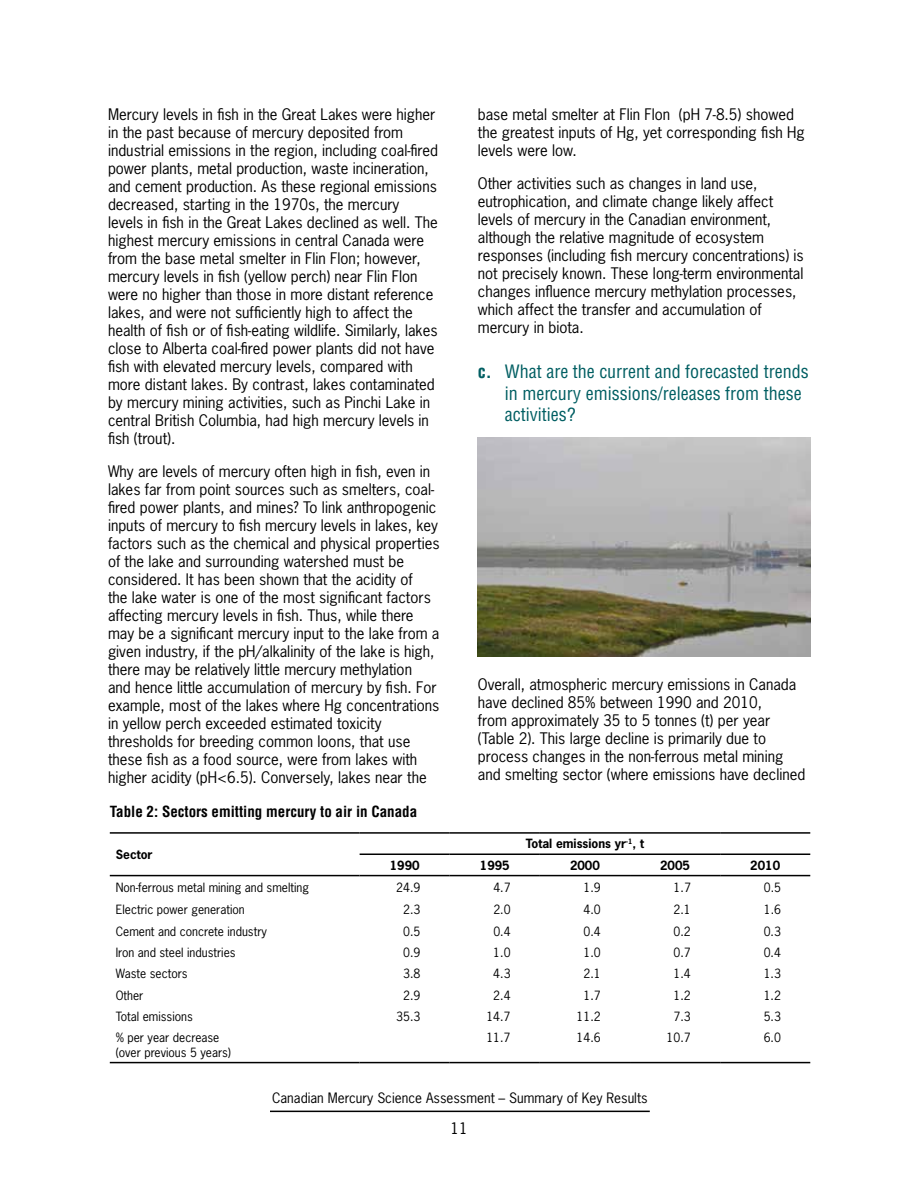
<style>
.page{position:relative;width:918px;height:1188px;background:#fff}
.page>*{position:absolute;margin:0;border:0;box-sizing:border-box;transform-origin:0 0}
.t1{font:condensed 18px/21.6px "Helvetica LT Std";color:#005e62}
.t2{font:15px/18px "News Gothic Std";color:#000}
.t3{font:700 condensed 15px "Helvetica LT Std";color:#000}
.t4{font:13.5px "News Gothic Std";color:#000}
.t5{font:12px/14.4px "News Gothic Std";color:#000}
.t6{font:700 12px "News Gothic Std";color:#000}
.s1{font-weight:700}
</style>
<div class="page">
<hr style="left:270px;top:1111px;width:380px;height:1px;background:#000">
<img style="left:478px;top:438px;width:333px;height:219px">
<hr style="left:110px;top:832px;width:250px;height:2px;background:#000">
<hr style="left:110px;top:875px;width:250px;height:1px;background:#000">
<hr style="left:360px;top:832px;width:90px;height:2px;background:#000">
<hr style="left:450px;top:832px;width:90px;height:2px;background:#000">
<hr style="left:540px;top:832px;width:90px;height:2px;background:#000">
<hr style="left:630px;top:832px;width:90px;height:2px;background:#000">
<hr style="left:720px;top:832px;width:90px;height:2px;background:#000">
<hr style="left:360px;top:854px;width:90px;height:1px;background:#000">
<hr style="left:450px;top:854px;width:90px;height:1px;background:#000">
<hr style="left:540px;top:854px;width:90px;height:1px;background:#000">
<hr style="left:630px;top:854px;width:90px;height:1px;background:#000">
<hr style="left:720px;top:854px;width:90px;height:1px;background:#000">
<hr style="left:360px;top:875px;width:90px;height:1px;background:#000">
<hr style="left:450px;top:875px;width:90px;height:1px;background:#000">
<hr style="left:540px;top:875px;width:90px;height:1px;background:#000">
<hr style="left:630px;top:875px;width:90px;height:1px;background:#000">
<hr style="left:720px;top:875px;width:90px;height:1px;background:#000">
<hr style="left:110px;top:1062px;width:250px;height:1px;background:#000">
<hr style="left:360px;top:1062px;width:90px;height:1px;background:#000">
<hr style="left:450px;top:1062px;width:90px;height:1px;background:#000">
<hr style="left:540px;top:1062px;width:90px;height:1px;background:#000">
<hr style="left:630px;top:1062px;width:90px;height:1px;background:#000">
<hr style="left:720px;top:1062px;width:90px;height:1px;background:#000">
<p class="t2" style="left:478px;top:105px;width:328px">base metal smelter at Flin Flon (pH 7-8.5) showed the greatest inputs of Hg, yet corresponding fish Hg levels were low.</p>
<p class="t2" style="left:478px;top:174px;width:327px">Other activities such as changes in land use, eutrophication, and climate change likely affect levels of mercury in the Canadian environment, although the relative magnitude of ecosystem responses (including fish mercury concentrations) is not precisely known. These long-term environmental changes influence mercury methylation processes, which affect the transfer and accumulation of mercury in biota.</p>
<p class="t1" style="left:505px;top:361px;width:305px;text-indent:-27px"><span class="s1">c.</span> What are the current and forecasted trends in mercury emissions/releases from these activities?</p>
<p class="t2" style="left:108px;top:105px;width:332px">Mercury levels in fish in the Great Lakes were higher in the past because of mercury deposited from industrial emissions in the region, including coal-fired power plants, metal production, waste incineration, and cement production. As these regional emissions decreased, starting in the 1970s, the mercury levels in fish in the Great Lakes declined as well. The highest mercury emissions in central Canada were from the base metal smelter in Flin Flon; however, mercury levels in fish (yellow perch) near Flin Flon were no higher than those in more distant reference lakes, and were not sufficiently high to affect the health of fish or of fish-eating wildlife. Similarly, lakes close to Alberta coal-fired power plants did not have fish with elevated mercury levels, compared with more distant lakes. By contrast, lakes contaminated by mercury mining activities, such as Pinchi Lake in central British Columbia, had high mercury levels in fish (trout).</p>
<p class="t2" style="left:108px;top:462px;width:333px">Why are levels of mercury often high in fish, even in lakes far from point sources such as smelters, coal&shy;fired power plants, and mines? To link anthropogenic inputs of mercury to fish mercury levels in lakes, key factors such as the chemical and physical properties of the lake and surrounding watershed must be considered. It has been shown that the acidity of<br>the lake water is one of the most significant factors affecting mercury levels in fish. Thus, while there may be a significant mercury input to the lake from a given industry, if the pH/alkalinity of the lake is high, there may be relatively little mercury methylation<br>and hence little accumulation of mercury by fish. For example, most of the lakes where Hg concentrations in yellow perch exceeded estimated toxicity thresholds for breeding common loons, that use these fish as a food source, were from lakes with higher acidity (pH&lt;6.5). Conversely, lakes near the</p>
<p class="t3" style="left:110px;top:802px;width:309px">Table 2: Sectors emitting mercury to air in Canada</p>
<p class="t6" style="left:116px;top:846px;width:38px">Sector</p>
<p class="t2" style="left:478px;top:675px;width:329px">Overall, atmospheric mercury emissions in Canada have declined 85% between 1990 and 2010,<br>from approximately 35 to 5 tonnes (t) per year (Table 2). This large decline is primarily due to process changes in the non-ferrous metal mining and smelting sector (where emissions have declined</p>
<p class="t6" style="left:526px;top:836px;width:120px">Total emissions yr<sup>-1</sup>, t</p>
<p class="t6" style="left:390px;top:857px;width:31px">1990</p>
<p class="t6" style="left:480px;top:857px;width:31px">1995</p>
<p class="t6" style="left:570px;top:857px;width:31px">2000</p>
<p class="t6" style="left:660px;top:857px;width:31px">2005</p>
<p class="t6" style="left:750px;top:857px;width:31px">2010</p>
<p class="t5" style="left:116px;top:880px;width:195px">Non-ferrous metal mining and smelting</p>
<p class="t5" style="left:396px;top:880px;width:26px">24.9</p>
<p class="t5" style="left:493px;top:880px;width:19px">4.7</p>
<p class="t5" style="left:583px;top:880px;width:19px">1.9</p>
<p class="t5" style="left:674px;top:880px;width:19px">1.7</p>
<p class="t5" style="left:764px;top:880px;width:19px">0.5</p>
<p class="t5" style="left:116px;top:902px;width:130px">Electric power generation</p>
<p class="t5" style="left:403px;top:902px;width:19px">2.3</p>
<p class="t5" style="left:493px;top:902px;width:19px">2.0</p>
<p class="t5" style="left:583px;top:902px;width:19px">4.0</p>
<p class="t5" style="left:674px;top:902px;width:19px">2.1</p>
<p class="t5" style="left:764px;top:902px;width:19px">1.6</p>
<p class="t5" style="left:116px;top:924px;width:153px">Cement and concrete industry</p>
<p class="t5" style="left:403px;top:924px;width:19px">0.5</p>
<p class="t5" style="left:493px;top:924px;width:19px">0.4</p>
<p class="t5" style="left:583px;top:924px;width:19px">0.4</p>
<p class="t5" style="left:674px;top:924px;width:19px">0.2</p>
<p class="t5" style="left:764px;top:924px;width:19px">0.3</p>
<p class="t5" style="left:116px;top:945px;width:121px">Iron and steel industries</p>
<p class="t5" style="left:403px;top:945px;width:19px">0.9</p>
<p class="t5" style="left:493px;top:945px;width:19px">1.0</p>
<p class="t5" style="left:583px;top:945px;width:19px">1.0</p>
<p class="t5" style="left:674px;top:945px;width:19px">0.7</p>
<p class="t5" style="left:764px;top:945px;width:19px">0.4</p>
<p class="t5" style="left:116px;top:966px;width:73px">Waste sectors</p>
<p class="t5" style="left:403px;top:966px;width:19px">3.8</p>
<p class="t5" style="left:493px;top:966px;width:19px">4.3</p>
<p class="t5" style="left:583px;top:966px;width:19px">2.1</p>
<p class="t5" style="left:674px;top:966px;width:19px">1.4</p>
<p class="t5" style="left:764px;top:966px;width:19px">1.3</p>
<p class="t5" style="left:116px;top:988px;width:29px">Other</p>
<p class="t5" style="left:403px;top:988px;width:19px">2.9</p>
<p class="t5" style="left:493px;top:988px;width:19px">2.4</p>
<p class="t5" style="left:583px;top:988px;width:19px">1.7</p>
<p class="t5" style="left:674px;top:988px;width:19px">1.2</p>
<p class="t5" style="left:764px;top:988px;width:19px">1.2</p>
<p class="t5" style="left:116px;top:1009px;width:79px">Total emissions</p>
<p class="t5" style="left:396px;top:1009px;width:26px">35.3</p>
<p class="t5" style="left:486px;top:1009px;width:26px">14.7</p>
<p class="t5" style="left:577px;top:1009px;width:26px">11.2</p>
<p class="t5" style="left:674px;top:1009px;width:19px">7.3</p>
<p class="t5" style="left:764px;top:1009px;width:19px">5.3</p>
<p class="t5" style="left:116px;top:1030px;width:117px">% per year decrease (over previous 5 years)</p>
<p class="t5" style="left:486px;top:1030px;width:26px">11.7</p>
<p class="t5" style="left:577px;top:1030px;width:26px">14.6</p>
<p class="t5" style="left:667px;top:1030px;width:26px">10.7</p>
<p class="t5" style="left:764px;top:1030px;width:19px">6.0</p>
<p class="t4" style="left:272px;top:1089px;width:377px">Canadian Mercury Science Assessment – Summary of Key Results</p>
<p class="t2" style="left:450px;top:1119px;width:19px">11</p>
</div>
